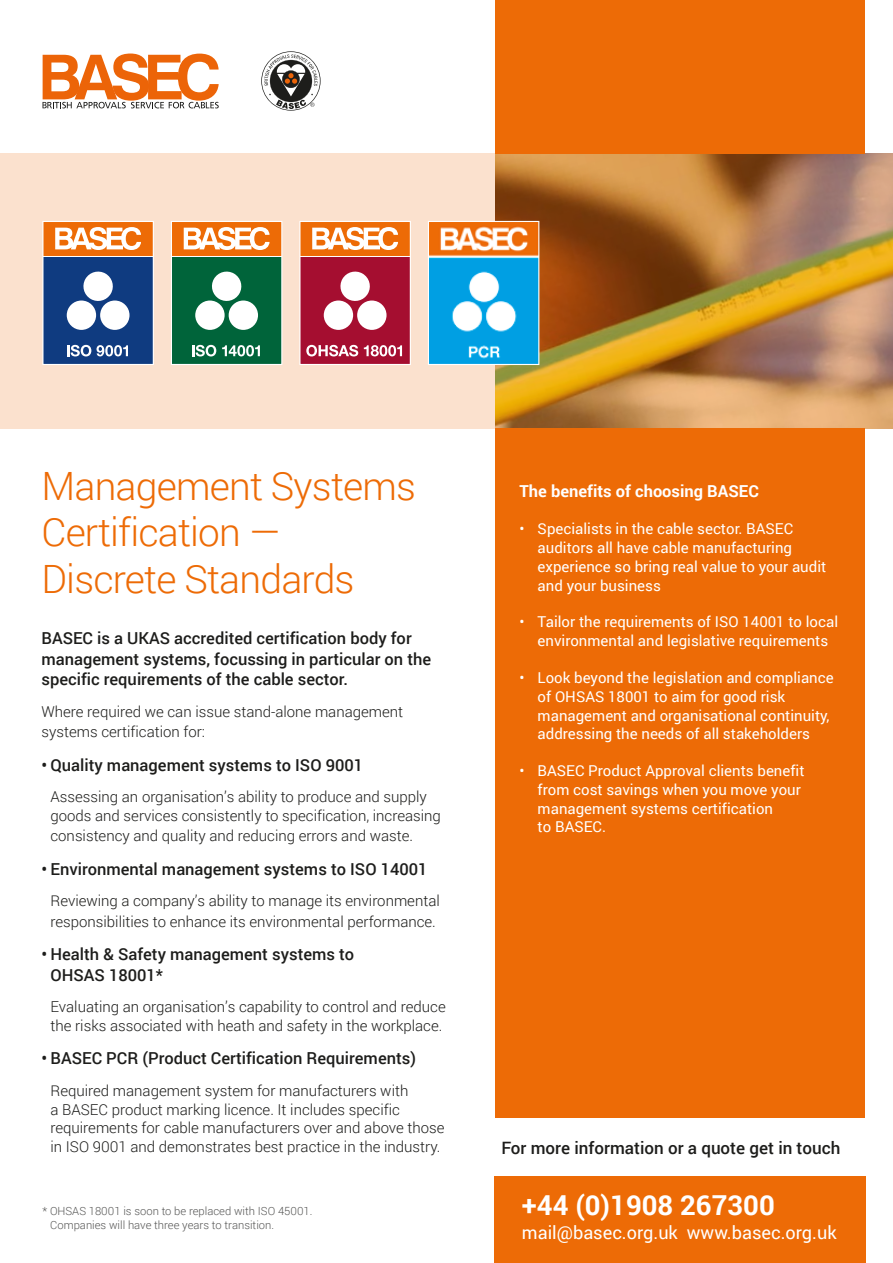
<style>
.page{position:relative;width:893px;height:1263px;background:#fff}
.page>*{position:absolute;margin:0;border:0;box-sizing:border-box;transform-origin:0 0}
.t1{font:300 39px/47px "Roboto";letter-spacing:-.02em;color:#ed6b06}
.t2{font:700 27.45px "Roboto";color:#fff}
.t3{font:18.15px "Roboto";color:#fff}
.t4{font:500 17.1px "Roboto";color:#1d1d1b}
.t5{font:500 16.5px/20.7px "Roboto";color:#1d1d1b}
.t6{font:700 16.5px "Roboto";color:#fff}
.t7{font:300 15px/18.8px "Roboto";color:#1d1d1b}
.t8{font:15px/18.8px "Roboto";color:#fff}
.t9{font:300 11.25px/13.5px "Roboto";color:#575756}
.s1{font-size:39.45px}
</style>
<div class="page">
<div style="left:0;top:153px;width:495px;height:276px;background:#fbe1ce"></div>
<svg style="left:43px;top:54px;width:176px;height:54px"></svg>
<svg style="left:261px;top:51px;width:60px;height:60px"></svg>
<div style="left:495px;top:0;width:370px;height:153px;background:#ed6b06"></div>
<div style="left:494px;top:1176px;width:371px;height:87px;background:#ed6b06"></div>
<div style="left:495px;top:429px;width:370px;height:688px;background:#ed6b06"></div>
<svg style="left:495px;top:153px;width:398px;height:276px;background:#b67f3f"></svg>
<svg style="left:171px;top:221px;width:112px;height:144px;background:#6b8f68"></svg>
<svg style="left:42px;top:221px;width:112px;height:144px;background:#73778f"></svg>
<svg style="left:299px;top:221px;width:112px;height:144px;background:#c96063"></svg>
<svg style="left:428px;top:220px;width:112px;height:146px;background:#6bb1c8"></svg>
<h1 class="t1" style="left:41px;top:463px;width:376px">Management Systems<br>Certification —<br>Discrete Standard<span class="s1">s</span></h1>
<p class="t5" style="left:41px;top:628px;width:391px">BASEC is a UKAS accredited certification body for management systems, focussing in particular on the specific requirements of the cable sector.</p>
<p class="t7" style="left:41px;top:701px;width:363px;line-height:20.4px">Where required we can issue stand-alone management systems certification for:</p>
<p class="t5" style="left:41px;top:754px;width:323px">• Quality management systems to ISO 9001</p>
<p class="t7" style="left:51px;top:788px;width:392px">Assessing an organisation’s ability to produce and supply goods and services consistently to specification, increasing</p>
<p class="t7" style="left:51px;top:827px;width:364px">consistency and quality and reducing errors and waste.</p>
<p class="t5" style="left:41px;top:858px;width:388px">• Environmental management systems to ISO 14001</p>
<p class="t7" style="left:51px;top:891px;width:391px;line-height:20.4px">Reviewing a company’s ability to manage its environmental responsibilities to enhance its environmental performance.</p>
<p class="t5" style="left:51px;top:944px;width:305px;text-indent:-9px">• Health &amp; Safety management systems to<br>OHSAS 18001*</p>
<p class="t7" style="left:51px;top:998px;width:397px">Evaluating an organisation’s capability to control and reduce the risks associated with heath and safety in the workplace.</p>
<p class="t5" style="left:41px;top:1048px;width:376px">• BASEC PCR (Product Certification Requirements)</p>
<p class="t7" style="left:51px;top:1081px;width:396px">Required management system for manufacturers with<br>a BASEC product marking licence. It includes specific requirements for cable manufacturers over and above those in ISO 9001 and demonstrates best practice in the industry.</p>
<p class="t9" style="left:50px;top:1204px;width:264px;text-indent:-8px">* OHSAS 18001 is soon to be replaced with ISO 45001.<br>Companies will have three years to transition.</p>
<p class="t6" style="left:519px;top:482px;width:241px">The benefits of choosing BASEC</p>
<p class="t8" style="left:538px;top:520px;width:290px;text-indent:-18px">• Specialists in the cable sector. BASEC auditors all have cable manufacturing experience so bring real value to your audit and your business</p>
<p class="t8" style="left:519px;top:613px;width:320px;text-align:center">• Tailor the requirements of ISO 14001 to local environmental and legislative requirements</p>
<p class="t8" style="left:538px;top:668px;width:298px;text-indent:-18px">• Look beyond the legislation and compliance of OHSAS 18001 to aim for good risk management and organisational continuity, addressing the needs of all stakeholders</p>
<p class="t8" style="left:538px;top:761px;width:268px;text-indent:-18px">• BASEC Product Approval clients benefit from cost savings when you move your management systems certification<br>to BASEC.</p>
<p class="t4" style="left:501px;top:1138px;width:341px">For more information or a quote get in touch</p>
<h2 class="t2" style="left:522px;top:1189px;width:254px">+44 (0)1908 267300</h2>
<p class="t3" style="left:522px;top:1222px;width:316px">mail@basec.org.uk www.basec.org.uk</p>
</div>
